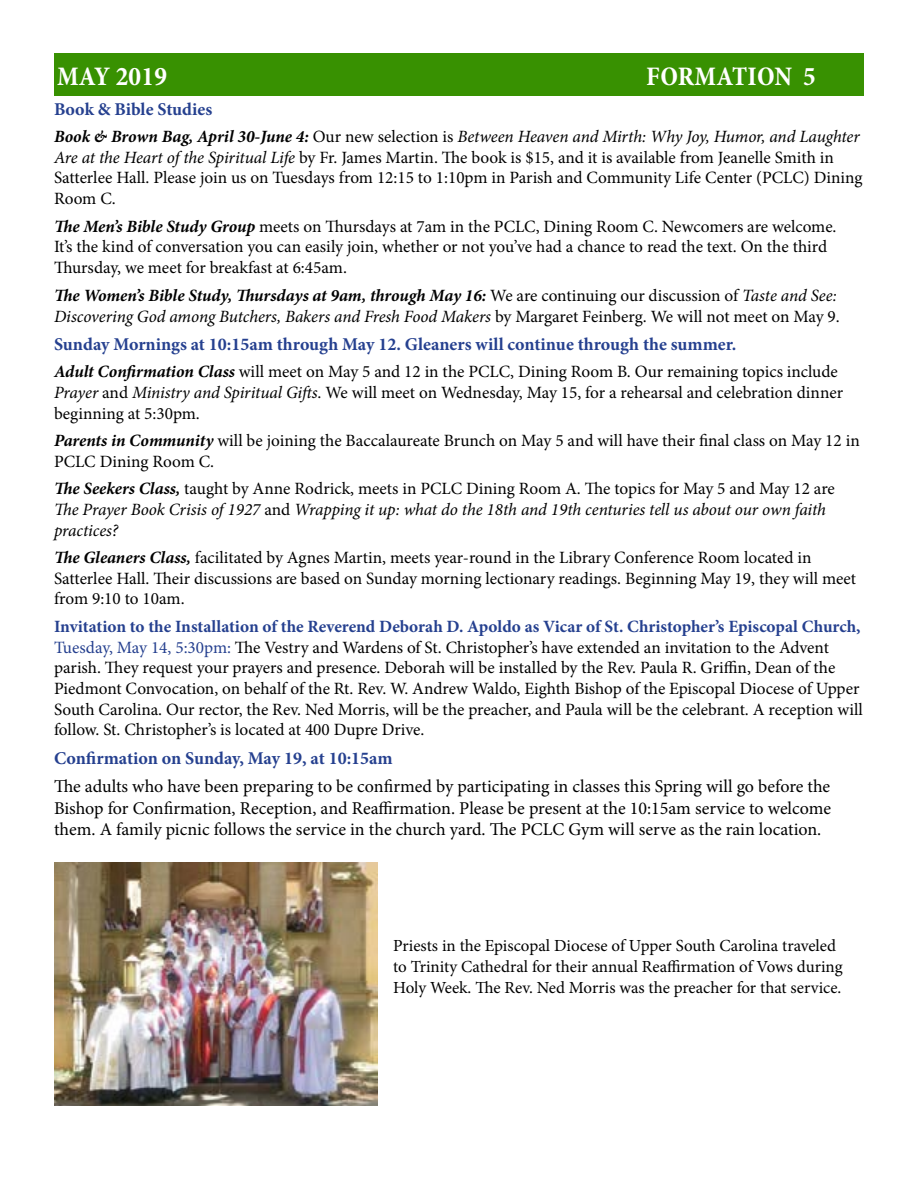
<style>
.page{position:relative;width:918px;height:1188px;background:#fff}
.page>*{position:absolute;margin:0;border:0;box-sizing:border-box;transform-origin:0 0}
.t1{font:700 condensed 27px "Minion Pro";letter-spacing:.01em;color:#fff}
.t2{font:18px/21.6px "Minion Pro";color:#000;text-align:justify}
.t3{font:700 18px "Minion Pro";color:#25408f}
.t4{font:17.25px/20.7px "Minion Pro";color:#000}
.t5{font:italic 17.25px/20.7px "Minion Pro";letter-spacing:-.01em;color:#000}
.t6{font:16.95px/21px "Minion Pro";color:#000}
.s1{font-weight:700;font-style:italic}
.s2{font-style:italic}
.s3{font-weight:700}
.s4{font-style:normal}
.s5{font-weight:700;color:#25408f}
.s6{color:#25408f}
</style>
<div class="page">
<div style="left:54px;top:53px;width:810px;height:42px;background:#389101"></div>
<img style="left:54px;top:863px;width:324px;height:243px">
<h1 class="t1" style="left:57px;top:57px;width:111px">MAY 2019</h1>
<h1 class="t1" style="left:646px;top:57px;width:171px">FORMATION 5</h1>
<p class="t3" style="left:54px;top:96px;width:160px">Book &amp; Bible Studies</p>
<p class="t4" style="left:54px;top:126px;width:810px"><span class="s1">Book &amp; Brown Bag, April 30-June 4:</span> Our new selection is <span class="s2">Between Heaven and Mirth: Why Joy, Humor, and Laughter Are at the Heart of the Spiritual Life</span> by Fr. James Martin. The book is $15, and it is available from Jeanelle Smith in Satterlee Hall. Please join us on Tuesdays from 12:15 to 1:10pm in Parish and Community Life Center (PCLC) Dining Room C.</p>
<p class="t4" style="left:54px;top:216px;width:784px"><span class="s1">The Men’s Bible Study Group</span> meets on Thursdays at 7am in the PCLC, Dining Room C. Newcomers are welcome.<br>It’s the kind of conversation you can easily join, whether or not you’ve had a chance to read the text. On the third<br>Thursday, we meet for breakfast at 6:45am.</p>
<p class="t4" style="left:54px;top:285px;width:787px"><span class="s1">The Women’s Bible Study, Thursdays at 9am, through May 16:</span> We are continuing our discussion of <span class="s2">Taste and See:<br>Discovering God among Butchers, Bakers and Fresh Food Makers</span> by Margaret Feinberg. We will not meet on May 9.</p>
<p class="t3" style="left:54px;top:331px;width:684px">Sunday Mornings at 10:15am through May 12. Gleaners will continue through the summer.</p>
<p class="t4" style="left:54px;top:361px;width:791px"><span class="s1">Adult Confirmation Class</span> will meet on May 5 and 12 in the PCLC, Dining Room B. Our remaining topics include<br><span class="s2">Prayer</span> and <span class="s2">Ministry and Spiritual Gifts</span>. We will meet on Wednesday, May 15, for a rehearsal and celebration dinner beginning at 5:30pm.</p>
<p class="t4" style="left:54px;top:430px;width:807px"><span class="s1">Parents in Community</span> will be joining the Baccalaureate Brunch on May 5 and will have their final class on May 12 in<br>PCLC Dining Room C.</p>
<p class="t5" style="left:54px;top:478px;width:782px"><span class="s3">The Seekers Class,</span> <span class="s4">taught by Anne Rodrick, meets in PCLC Dining Room A. The topics for May 5 and May 12 are<br></span>The Prayer Book Crisis of 1927 <span class="s4">and</span> Wrapping it up: what do the 18th and 19th centuries tell us about our own faith practices?</p>
<p class="t4" style="left:54px;top:547px;width:804px"><span class="s1">The Gleaners Class,</span> facilitated by Agnes Martin, meets year-round in the Library Conference Room located in<br>Satterlee Hall. Their discussions are based on Sunday morning lectionary readings. Beginning May 19, they will meet from 9:10 to 10am.</p>
<p class="t4" style="left:54px;top:616px;width:811px"><span class="s5">Invitation to the Installation of the Reverend Deborah D. Apoldo as Vicar of St. Christopher’s Episcopal Church, </span><span class="s6">Tuesday, May 14, 5:30pm:</span> The Vestry and Wardens of St. Christopher’s have extended an invitation to the Advent parish. They request your prayers and presence. Deborah will be installed by the Rev. Paula R. Griffin, Dean of the Piedmont Convocation, on behalf of the Rt. Rev. W. Andrew Waldo, Eighth Bishop of the Episcopal Diocese of Upper South Carolina. Our rector, the Rev. Ned Morris, will be the preacher, and Paula will be the celebrant. A reception will follow. St. Christopher’s is located at 400 Dupre Drive.</p>
<p class="t3" style="left:54px;top:745px;width:340px">Confirmation on Sunday, May 19, at 10:15am</p>
<p class="t2" style="left:54px;top:776px;width:779px">The adults who have been preparing to be confirmed by participating in classes this Spring will go before the Bishop for Confirmation, Reception, and Reaffirmation. Please be present at the 10:15am service to welcome them. A family picnic follows the service in the church yard. The PCLC Gym will serve as the rain location.</p>
<p class="t6" style="left:393px;top:935px;width:451px">Priests in the Episcopal Diocese of Upper South Carolina traveled to Trinity Cathedral for their annual Reaffirmation of Vows during<br>Holy Week. The Rev. Ned Morris was the preacher for that service.</p>
</div>
